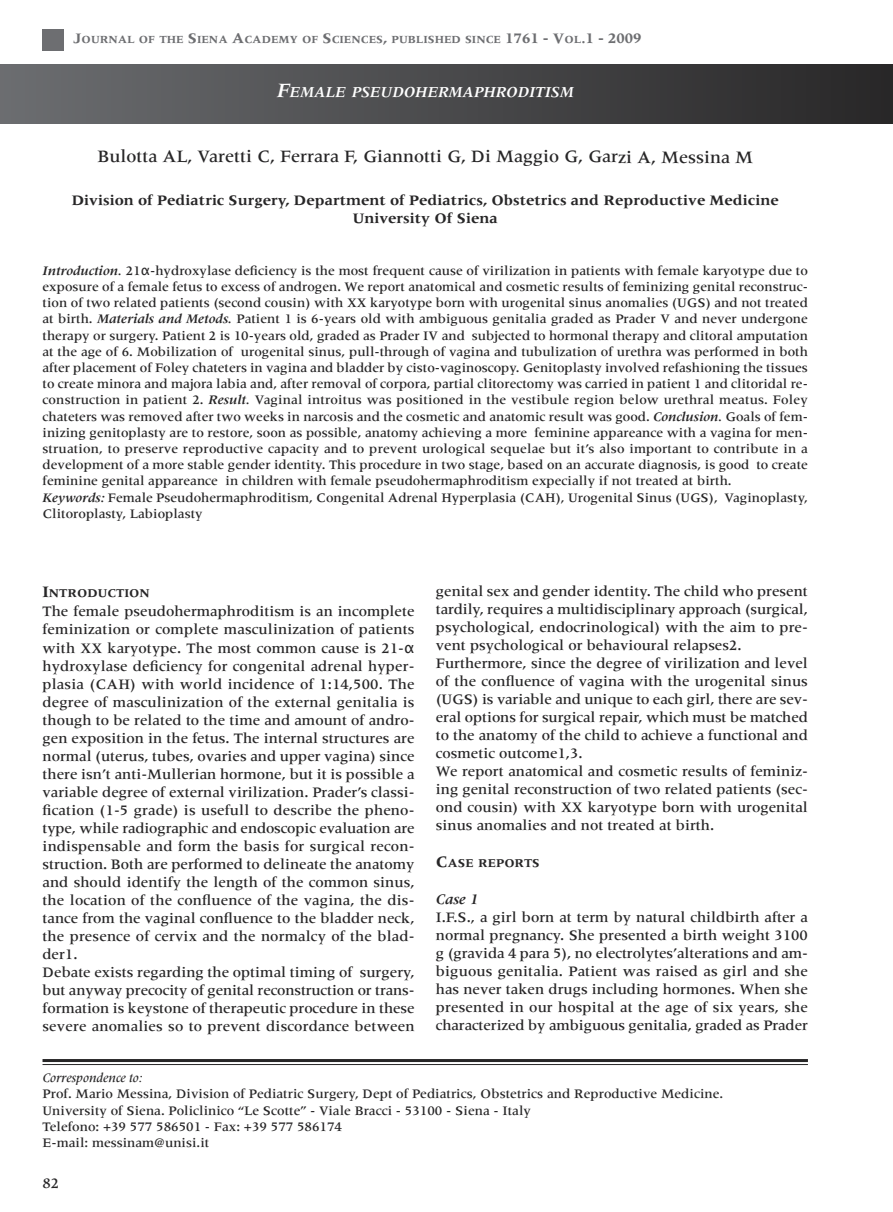
<style>
.page{position:relative;width:893px;height:1212px;background:#fff}
.page>*{position:absolute;margin:0;border:0;box-sizing:border-box;transform-origin:0 0}
.t1{font:500 18px "Meridien LT Std";color:#272627}
.t2{font:italic 700 15.75px "Meridien LT Std";color:#fff}
.t3{font:500 15px/18px "Meridien LT Std";color:#272627}
.t4{font:700 15px/18px "Meridien LT Std";color:#272627;text-align:center}
.t5{font:italic 700 15px "Meridien LT Std";color:#272627}
.t6{font:500 13.5px/16.2px "Meridien LT Std";color:#272627}
.t7{font:italic 500 13.5px "Meridien LT Std";color:#272627}
.t8{font:700 12.3px "Meridien LT Std";color:#272627}
.t9{font:700 11.25px "Meridien LT Std";color:#6d6e71}
.s1{font-size:15px}
.s2{font-size:21px}
.s3{font-weight:700;font-style:italic}
.s4{font-family:"Lucida Grande";font-weight:400}
.s5{font-size:16.5px}
</style>
<div class="page">
<div style="left:43px;top:30px;width:21px;height:21px;background:#6d6e71"></div>
<hr style="left:43px;top:1059px;width:765px;height:3px;background:#272627">
<hr style="left:43px;top:1064px;width:765px;height:1px;background:#272627">
<div style="left:0;top:65px;width:892px;height:59px;background:linear-gradient(to right,#6c6d70,#282728)"></div>
<p class="t9" style="left:73px;top:33px;width:570px"><span class="s1">J</span>OURNAL OF THE <span class="s1">S</span>IENA <span class="s1">A</span>CADEMY OF <span class="s1">S</span>CIENCES<span class="s1">,</span> PUBLISHED SINCE <span class="s1">1761 - V</span>OL<span class="s1">.1 - 2009</span></p>
<p class="t2" style="left:277px;top:83px;width:298px"><span class="s2">F</span>EMALE PSEUDOHERMAPHRODITISM</p>
<p class="t1" style="left:97px;top:147px;width:657px">Bulotta AL, Varetti C, Ferrara F, Giannotti G, Di Maggio G, Garzi A, Messina M</p>
<p class="t4" style="left:72px;top:191px;width:708px">Division of Pediatric Surgery, Department of Pediatrics, Obstetrics and Reproductive Medicine<br>University Of Siena</p>
<p class="t6" style="left:43px;top:262px;width:767px"><span class="s3">Introduction.</span> 21<span class="s4">α</span>-hydroxylase deficiency is the most frequent cause of virilization in patients with female karyotype due to exposure of a female fetus to excess of androgen. We report anatomical and cosmetic results of feminizing genital reconstruc&shy;tion of two related patients (second cousin) with XX karyotype born with urogenital sinus anomalies (UGS) and not treated at birth. <span class="s3">Materials and Metods.</span> Patient 1 is 6-years old with ambiguous genitalia graded as Prader V and never undergone therapy or surgery. Patient 2 is 10-years old, graded as Prader IV and subjected to hormonal therapy and clitoral amputation at the age of 6. Mobilization of urogenital sinus, pull-through of vagina and tubulization of urethra was performed in both after placement of Foley chateters in vagina and bladder by cisto-vaginoscopy. Genitoplasty involved refashioning the tissues to create minora and majora labia and, after removal of corpora, partial clitorectomy was carried in patient 1 and clitoridal re&shy;construction in patient 2. <span class="s3">Result.</span> Vaginal introitus was positioned in the vestibule region below urethral meatus. Foley chateters was removed after two weeks in narcosis and the cosmetic and anatomic result was good. <span class="s3">Conclusion.</span> Goals of fem&shy;inizing genitoplasty are to restore, soon as possible, anatomy achieving a more feminine appareance with a vagina for men&shy;struation, to preserve reproductive capacity and to prevent urological sequelae but it’s also important to contribute in a development of a more stable gender identity. This procedure in two stage, based on an accurate diagnosis, is good to create feminine genital appareance in children with female pseudohermaphroditism expecially if not treated at birth.<br><span class="s3">Keywords:</span> Female Pseudohermaphroditism, Congenital Adrenal Hyperplasia (CAH), Urogenital Sinus (UGS), Vaginoplasty, Clitoroplasty, Labioplasty</p>
<p class="t8" style="left:43px;top:586px;width:109px"><span class="s5">I</span>NTRODUCTION</p>
<p class="t3" style="left:42px;top:602px;width:374px">The female pseudohermaphroditism is an incomplete feminization or complete masculinization of patients with XX karyotype. The most common cause is 21-<span class="s4">α </span>hydroxylase deficiency for congenital adrenal hyper&shy;plasia (CAH) with world incidence of 1:14,500. The degree of masculinization of the external genitalia is though to be related to the time and amount of andro&shy;gen exposition in the fetus. The internal structures are normal (uterus, tubes, ovaries and upper vagina) since there isn’t anti-Mullerian hormone, but it is possible a variable degree of external virilization. Prader’s classi&shy;fication (1-5 grade) is usefull to describe the pheno&shy;type, while radiographic and endoscopic evaluation are indispensable and form the basis for surgical recon&shy;struction. Both are performed to delineate the anatomy and should identify the length of the common sinus, the location of the confluence of the vagina, the dis&shy;tance from the vaginal confluence to the bladder neck, the presence of cervix and the normalcy of the blad&shy;der1.<br>Debate exists regarding the optimal timing of surgery, but anyway precocity of genital reconstruction or trans&shy;formation is keystone of therapeutic procedure in these severe anomalies so to prevent discordance between</p>
<p class="t3" style="left:436px;top:582px;width:374px">genital sex and gender identity. The child who present tardily, requires a multidisciplinary approach (surgical, psychological, endocrinological) with the aim to pre&shy;vent psychological or behavioural relapses2.<br>Furthermore, since the degree of virilization and level of the confluence of vagina with the urogenital sinus (UGS) is variable and unique to each girl, there are sev&shy;eral options for surgical repair, which must be matched to the anatomy of the child to achieve a functional and cosmetic outcome1,3.<br>We report anatomical and cosmetic results of feminiz&shy;ing genital reconstruction of two related patients (sec&shy;ond cousin) with XX karyotype born with urogenital sinus anomalies and not treated at birth.</p>
<p class="t8" style="left:436px;top:856px;width:105px"><span class="s5">C</span>ASE REPORTS</p>
<p class="t5" style="left:436px;top:891px;width:44px">Case 1</p>
<p class="t3" style="left:436px;top:908px;width:374px;text-align:justify">I.F.S., a girl born at term by natural childbirth after a normal pregnancy. She presented a birth weight 3100 g (gravida 4 para 5), no electrolytes’alterations and am&shy;biguous genitalia. Patient was raised as girl and she has never taken drugs including hormones. When she presented in our hospital at the age of six years, she characterized by ambiguous genitalia, graded as Prader</p>
<p class="t7" style="left:43px;top:1071px;width:101px">Correspondence to:</p>
<p class="t6" style="left:43px;top:1086px;width:682px">Prof. Mario Messina, Division of Pediatric Surgery, Dept of Pediatrics, Obstetrics and Reproductive Medicine.<br>University of Siena. Policlinico “Le Scotte” - Viale Bracci - 53100 - Siena - Italy<br>Telefono: +39 577 586501 - Fax: +39 577 586174<br>E-mail: messinam@unisi.it</p>
<p class="t3" style="left:43px;top:1174px;width:18px">82</p>
</div>
